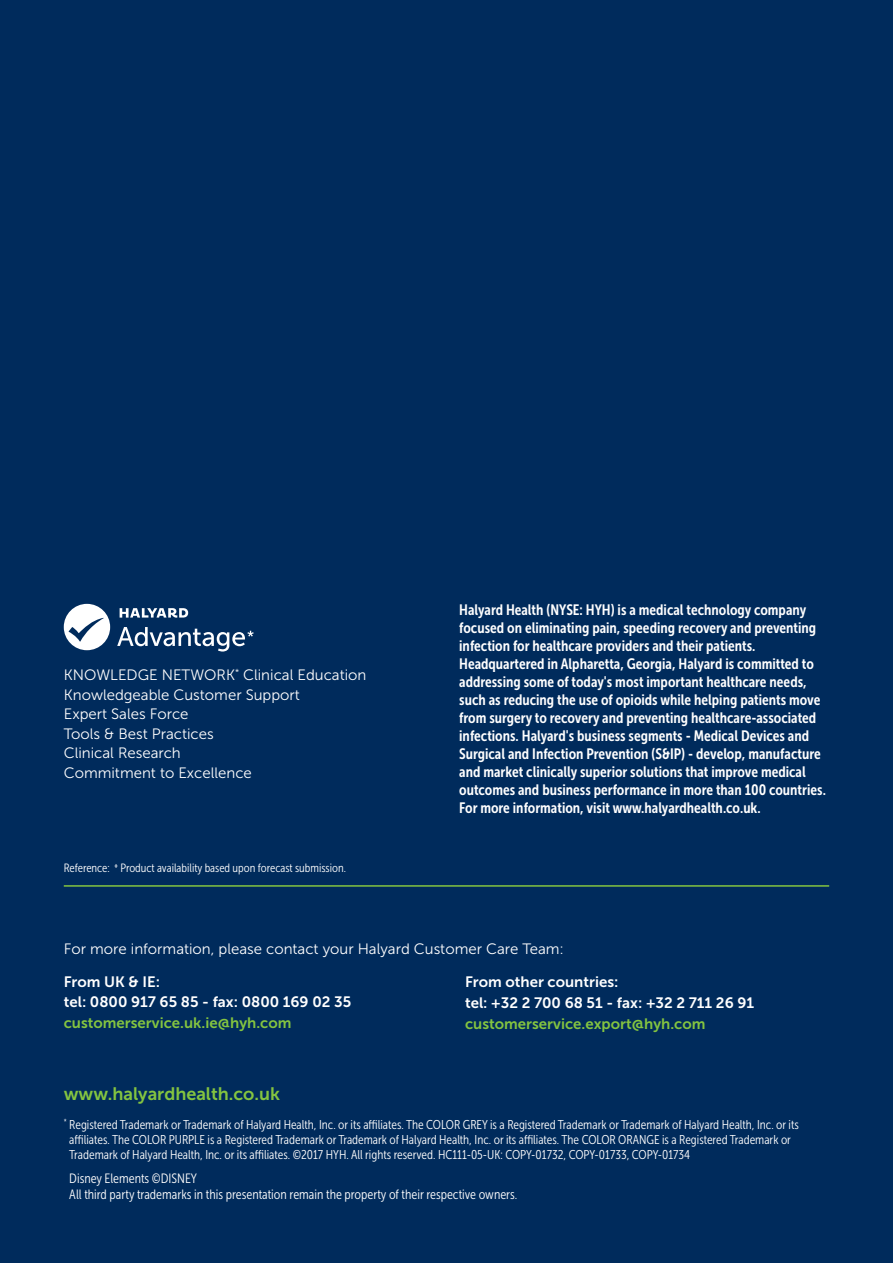
<style>
.page{position:relative;width:893px;height:1263px;background:#002b5c}
.page>*{position:absolute;margin:0;border:0;box-sizing:border-box;transform-origin:0 0}
.t1{font:18px "Museo Sans 700";color:#84c440}
.t2{font:15px/18px "Museo Sans Cond 700";color:#fff}
.t3{font:15px/19.5px "Museo Sans 300";color:#fff}
.t4{font:15px/19.5px "Museo Sans 700";color:#fff}
.t5{font:15px "Museo Sans 700";color:#84c440}
.t6{font:13.5px/16.2px "Museo Sans Cond 300";color:#fff}
.t7{font:12.75px/15.3px "Museo Sans Cond 300";color:#fff}
.t8{font:12px "Museo Sans Cond 300";color:#fff}
</style>
<div class="page">
<div style="left:64px;top:604px;width:46px;height:46px;background:#fff;border-radius:50%"></div>
<svg style="left:69px;top:618px;width:35px;height:24px"></svg>
<svg style="left:117px;top:627px;width:137px;height:24px"></svg>
<svg style="left:120px;top:608px;width:68px;height:10px"></svg>
<hr style="left:64px;top:885px;width:765px;height:2px;background:#84c440">
<p class="t3" style="left:64px;top:665px;width:304px">KNOWLEDGE NETWORK<sup>*</sup> Clinical Education<br>Knowledgeable Customer Support<br>Expert Sales Force<br>Tools &amp; Best Practices<br>Clinical Research<br>Commitment to Excellence</p>
<p class="t8" style="left:64px;top:861px;width:284px">Reference: <sup>+</sup> Product availability based upon forecast submission.</p>
<p class="t2" style="left:459px;top:601px;width:368px">Halyard Health (NYSE: HYH) is a medical technology company focused on eliminating pain, speeding recovery and preventing infection for healthcare providers and their patients.<br>Headquartered in Alpharetta, Georgia, Halyard is committed to addressing some of today's most important healthcare needs, such as reducing the use of opioids while helping patients move from surgery to recovery and preventing healthcare-associated infections. Halyard's business segments - Medical Devices and Surgical and Infection Prevention (S&amp;IP) - develop, manufacture and market clinically superior solutions that improve medical outcomes and business performance in more than 100 countries.<br>For more information, visit www.halyardhealth.co.uk.</p>
<p class="t3" style="left:64px;top:939px;width:502px">For more information, please contact your Halyard Customer Care Team:</p>
<p class="t4" style="left:64px;top:972px;width:289px">From UK &amp; IE:<br>tel: 0800 917 65 85 - fax: 0800 169 02 35</p>
<p class="t5" style="left:64px;top:1014px;width:229px">customerservice.uk.ie@hyh.com</p>
<p class="t1" style="left:64px;top:1084px;width:218px">www.halyardhealth.co.uk</p>
<p class="t4" style="left:465px;top:971px;width:291px;line-height:21px">From other countries:<br>tel: +32 2 700 68 51 - fax: +32 2 711 26 91</p>
<p class="t5" style="left:465px;top:1016px;width:242px">customerservice.export@hyh.com</p>
<p class="t7" style="left:69px;top:1117px;width:731px;text-indent:-6px"><sup>*</sup> Registered Trademark or Trademark of Halyard Health, Inc. or its affiliates. The COLOR GREY is a Registered Trademark or Trademark of Halyard Health, Inc. or its affiliates. The COLOR PURPLE is a Registered Trademark or Trademark of Halyard Health, Inc. or its affiliates. The COLOR ORANGE is a Registered Trademark or<br>Trademark of Halyard Health, Inc. or its affiliates. ©2017 HYH. All rights reserved. HC111-05-UK: COPY-01732, COPY-01733, COPY-01734</p>
<p class="t6" style="left:69px;top:1170px;width:450px">Disney Elements ©DISNEY<br>All third party trademarks in this presentation remain the property of their respective owners.</p>
</div>
